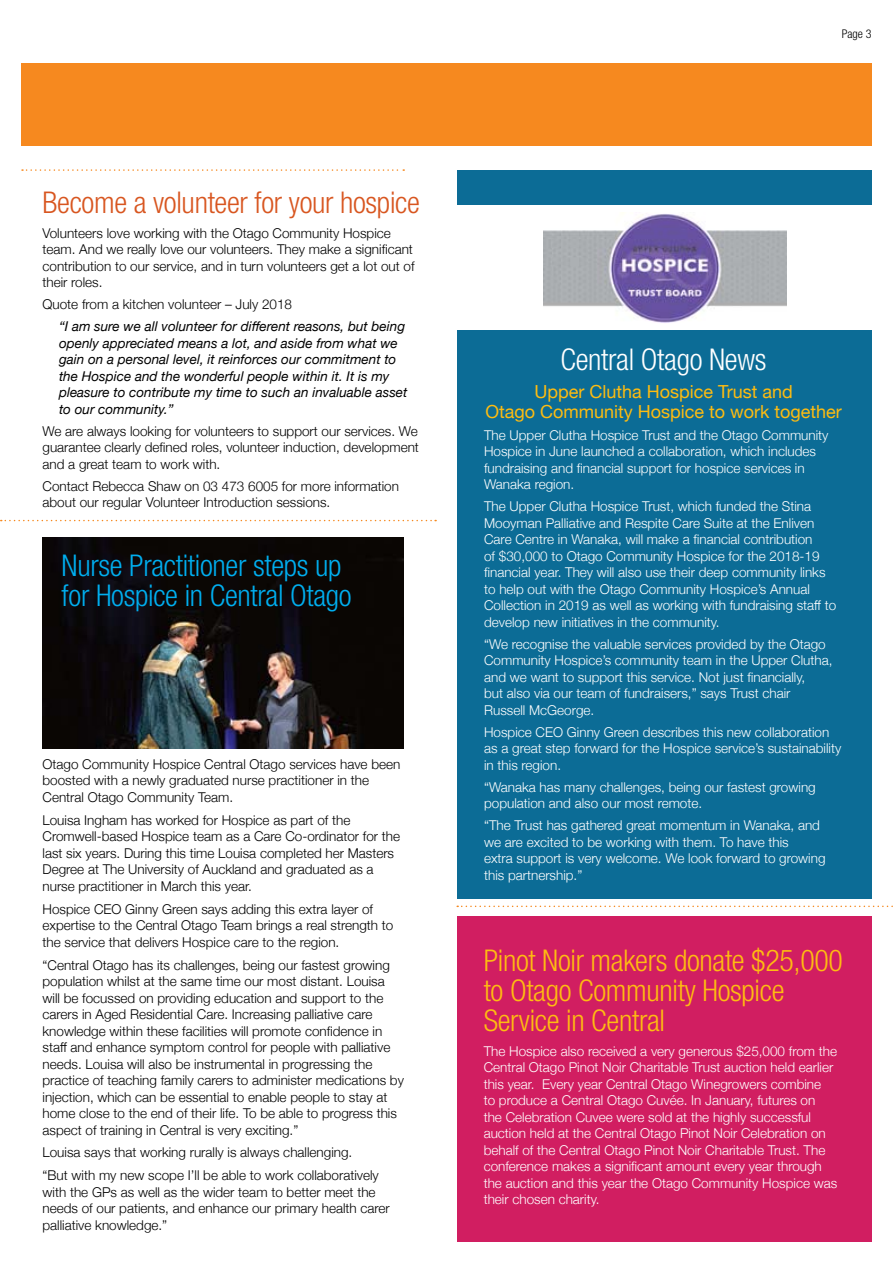
<style>
.page{position:relative;width:893px;height:1263px;background:#fff}
.page>*{position:absolute;margin:0;border:0;box-sizing:border-box;transform-origin:0 0}
.t1{font:300 condensed 30px/30px "Helvetica Neue LT Std";letter-spacing:-.01em;color:#febc11}
.t2{font:300 condensed 30px/30px "Helvetica Neue LT Std";letter-spacing:-.01em;color:#00aeef}
.t3{font:300 condensed 30px "Helvetica Neue LT Std";letter-spacing:-.01em;color:#d85620}
.t4{font:300 condensed 30px "Helvetica Neue LT Std";letter-spacing:-.01em;color:#fff}
.t5{font:18px/19.5px "Helvetica Neue";color:#febc11;text-align:center}
.t6{font:300 13.5px/16.5px "Helvetica Neue";color:#000}
.t7{font:300 13.5px/16.5px "Helvetica Neue";color:#fff}
.t8{font:italic 13.5px/16.5px "Helvetica Neue";color:#000}
.t9{font:300 condensed 12px "Helvetica Neue LT Std";color:#000}
</style>
<div class="page">
<div style="left:457px;top:916px;width:415px;height:326px;background:#d11e61"></div>
<div style="left:457px;top:170px;width:415px;height:728px;background:#0c6c96"></div>
<div style="left:21px;top:64px;width:851px;height:82px;background:#f6891f"></div>
<svg style="left:457px;top:905px;width:436px;height:2px"></svg>
<svg style="left:22px;top:169px;width:382px;height:2px"></svg>
<svg style="left:1px;top:520px;width:435px;height:1px"></svg>
<img style="left:43px;top:538px;width:361px;height:210px">
<div style="left:452px;top:205px;width:428px;height:125px;background:#fff"></div>
<img style="left:543px;top:214px;width:243px;height:109px">
<h1 class="t3" style="left:43px;top:185px;width:379px">Become a volunteer for your hospice</h1>
<p class="t6" style="left:43px;top:224px;width:374px">Volunteers love working with the Otago Community Hospice team. And we really love our volunteers. They make a significant contribution to our service, and in turn volunteers get a lot out of their roles.</p>
<p class="t6" style="left:43px;top:295px;width:251px">Quote from a kitchen volunteer – July 2018</p>
<p class="t8" style="left:59px;top:319px;width:350px">“I am sure we all volunteer for different reasons, but being openly appreciated means a lot, and aside from what we gain on a personal level, it reinforces our commitment to the Hospice and the wonderful people within it. It is my pleasure to contribute my time to such an invaluable asset to our community.”</p>
<p class="t6" style="left:43px;top:422px;width:378px;text-align:justify">We are always looking for volunteers to support our services. We guarantee clearly defined roles, volunteer induction, development and a great team to work with.</p>
<p class="t6" style="left:43px;top:477px;width:358px">Contact Rebecca Shaw on 03 473 6005 for more information about our regular Volunteer Introduction sessions.</p>
<h1 class="t2" style="left:62px;top:550px;width:292px">Nurse Practitioner steps up for Hospice in Central Otago</h1>
<p class="t6" style="left:43px;top:755px;width:359px">Otago Community Hospice Central Otago services have been boosted with a newly graduated nurse practitioner in the<br>Central Otago Community Team.</p>
<p class="t6" style="left:43px;top:811px;width:359px">Louisa Ingham has worked for Hospice as part of the Cromwell-based Hospice team as a Care Co-ordinator for the last six years. During this time Louisa completed her Masters Degree at The University of Auckland and graduated as a nurse practitioner in March this year.</p>
<p class="t6" style="left:43px;top:900px;width:352px">Hospice CEO Ginny Green says adding this extra layer of expertise to the Central Otago Team brings a real strength to the service that delivers Hospice care to the region.</p>
<p class="t6" style="left:43px;top:955px;width:363px">“Central Otago has its challenges, being our fastest growing population whilst at the same time our most distant. Louisa will be focussed on providing education and support to the carers in Aged Residential Care. Increasing palliative care knowledge within these facilities will promote confidence in staff and enhance symptom control for people with palliative needs. Louisa will also be instrumental in progressing the practice of teaching family carers to administer medications by injection, which can be essential to enable people to stay at home close to the end of their life. To be able to progress this aspect of training in Central is very exciting.”</p>
<p class="t6" style="left:43px;top:1140px;width:338px;line-height:23px">Louisa says that working rurally is always challenging. “But with my new scope I’ll be able to work collaboratively</p>
<p class="t6" style="left:43px;top:1183px;width:349px">with the GPs as well as the wider team to better meet the needs of our patients, and enhance our primary health carer palliative knowledge.”</p>
<p class="t9" style="left:842px;top:27px;width:31px">Page 3</p>
<h1 class="t4" style="left:561px;top:342px;width:207px">Central Otago News</h1>
<h2 class="t5" style="left:485px;top:383px;width:358px">Upper Clutha Hospice Trust and<br>Otago Community Hospice to work together</h2>
<p class="t7" style="left:484px;top:426px;width:346px">The Upper Clutha Hospice Trust and the Otago Community Hospice in June launched a collaboration, which includes fundraising and financial support for hospice services in Wanaka region.</p>
<p class="t7" style="left:484px;top:497px;width:354px">The Upper Clutha Hospice Trust, which funded the Stina Mooyman Palliative and Respite Care Suite at the Enliven Care Centre in Wanaka, will make a financial contribution<br>of $30,000 to Otago Community Hospice for the 2018-19 financial year. They will also use their deep community links to help out with the Otago Community Hospice’s Annual Collection in 2019 as well as working with fundraising staff to develop new initiatives in the community.</p>
<p class="t7" style="left:484px;top:635px;width:350px">“We recognise the valuable services provided by the Otago Community Hospice’s community team in the Upper Clutha, and we want to support this service. Not just financially,<br>but also via our team of fundraisers,” says Trust chair Russell McGeorge.</p>
<p class="t7" style="left:484px;top:723px;width:359px">Hospice CEO Ginny Green describes this new collaboration as a great step forward for the Hospice service’s sustainability in this region.</p>
<p class="t7" style="left:484px;top:778px;width:333px">“Wanaka has many challenges, being our fastest growing population and also our most remote.</p>
<p class="t7" style="left:484px;top:816px;width:343px">“The Trust has gathered great momentum in Wanaka, and we are excited to be working with them. To have this<br>extra support is very welcome. We look forward to growing this partnership.”</p>
<h1 class="t1" style="left:484px;top:945px;width:361px">Pinot Noir makers donate $25,000 to Otago Community Hospice<br>Service in Central</h1>
<p class="t7" style="left:484px;top:1042px;width:355px">The Hospice also received a very generous $25,000 from the Central Otago Pinot Noir Charitable Trust auction held earlier this year. Every year Central Otago Winegrowers combine<br>to produce a Central Otago Cuvée. In January, futures on<br>the Celebration Cuvee were sold at the highly successful auction held at the Central Otago Pinot Noir Celebration on behalf of the Central Otago Pinot Noir Charitable Trust. The conference makes a significant amount every year through the auction and this year the Otago Community Hospice was their chosen charity.</p>
</div>
